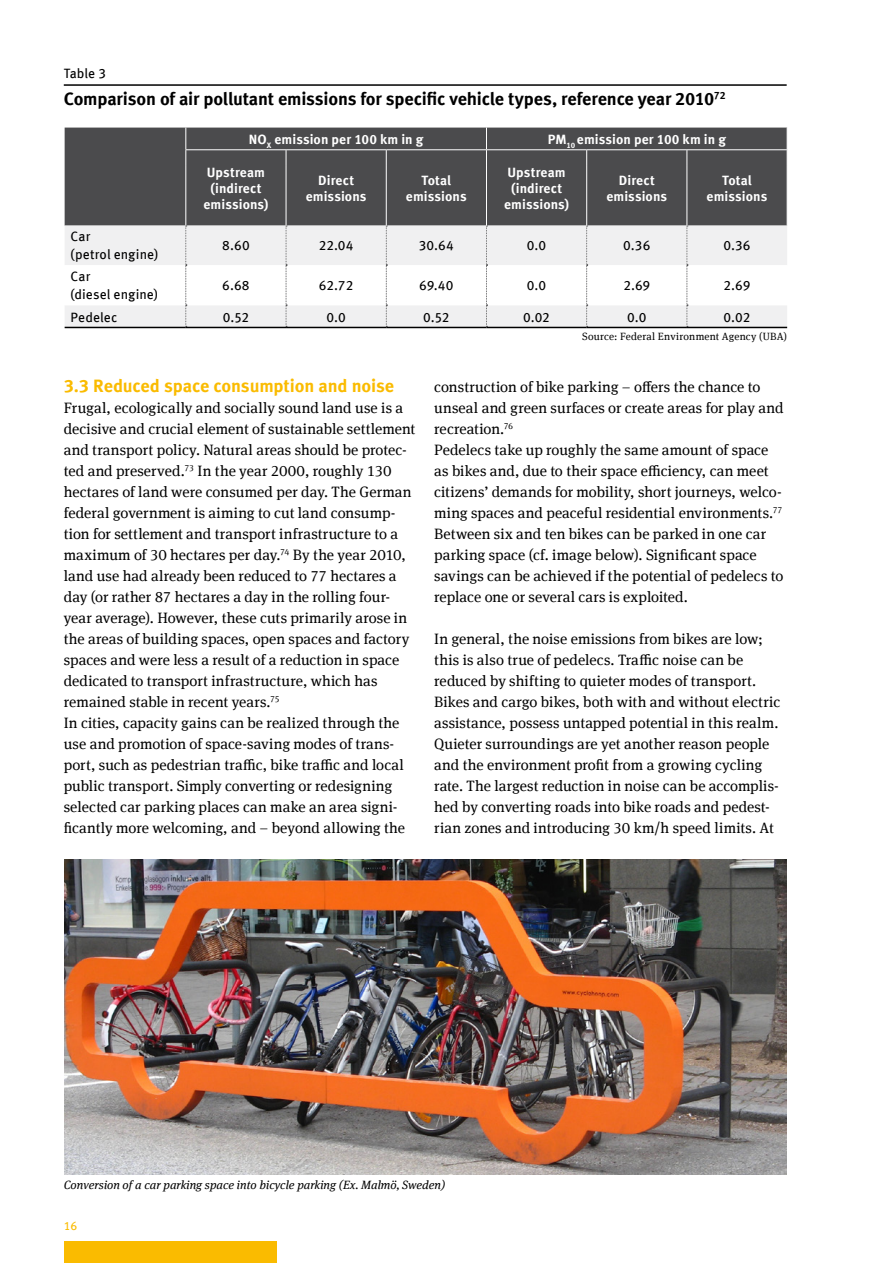
<style>
.page{position:relative;width:893px;height:1263px;background:#fff}
.page>*{position:absolute;margin:0;border:0;box-sizing:border-box;transform-origin:0 0}
.t1{font:700 18px "Meta Offc";letter-spacing:-.01em;color:#000}
.Überschrift_2{font:700 18px "Meta Offc";letter-spacing:-.01em;color:#fabb00}
.Mengentext{font:15px/21px "Meta Serif Offc";letter-spacing:.005em;color:#000}
.Tabelle{font:700 13.5px/16.2px "Meta Offc";letter-spacing:.005em;color:#fff}
.Tabelle-2{font:13.5px "Meta Offc Norm";letter-spacing:.005em;color:#000}
.t2{font:italic 12px "Meta Serif Offc";color:#000}
.t3{font:12px "Meta Offc Norm";color:#fabb00}
.t4{font:10.5px "Meta Serif Offc";letter-spacing:.02em;color:#000}
</style>
<div class="page">
<div style="left:64px;top:1242px;width:212px;height:21px;background:#fabb00"></div>
<hr style="left:64px;top:84px;width:723px;height:2px;background:#000">
<div style="left:65px;top:128px;width:722px;height:98px;background:#4b4b4d"></div>
<svg style="left:185px;top:128px;width:1px;height:38px"></svg>
<hr style="left:185px;top:166px;width:1px;height:60px;background:#fff">
<svg style="left:65px;top:226px;width:722px;height:101px"></svg>
<hr style="left:65px;top:327px;width:121px;height:1px;background:#000">
<hr style="left:186px;top:327px;width:100px;height:1px;background:#000">
<hr style="left:286px;top:327px;width:100px;height:1px;background:#000">
<hr style="left:386px;top:327px;width:100px;height:1px;background:#000">
<hr style="left:486px;top:327px;width:101px;height:1px;background:#000">
<hr style="left:587px;top:327px;width:100px;height:1px;background:#000">
<hr style="left:687px;top:327px;width:100px;height:1px;background:#000">
<hr style="left:185px;top:149px;width:101px;height:1px;background:#fff">
<hr style="left:286px;top:149px;width:100px;height:1px;background:#fff">
<hr style="left:386px;top:149px;width:100px;height:1px;background:#fff">
<hr style="left:486px;top:149px;width:101px;height:1px;background:#fff">
<hr style="left:587px;top:149px;width:100px;height:1px;background:#fff">
<hr style="left:687px;top:149px;width:100px;height:1px;background:#fff">
<svg style="left:286px;top:150px;width:1px;height:16px"></svg>
<svg style="left:386px;top:150px;width:1px;height:16px"></svg>
<svg style="left:486px;top:128px;width:1px;height:38px"></svg>
<svg style="left:586px;top:150px;width:1px;height:16px"></svg>
<svg style="left:687px;top:150px;width:1px;height:16px"></svg>
<hr style="left:286px;top:166px;width:1px;height:60px;background:#fff">
<hr style="left:386px;top:166px;width:1px;height:60px;background:#fff">
<hr style="left:486px;top:166px;width:1px;height:60px;background:#fff">
<hr style="left:586px;top:166px;width:1px;height:60px;background:#fff">
<hr style="left:687px;top:166px;width:1px;height:60px;background:#fff">
<img style="left:64px;top:860px;width:722px;height:315px">
<p class="Tabelle-2" style="left:64px;top:66px;width:44px">Table 3</p>
<p class="t1" style="left:64px;top:88px;width:663px">Comparison of air pollutant emissions for specific vehicle types, reference year 2010<sup>72</sup></p>
<p class="Tabelle" style="left:249px;top:131px;width:176px">NO<sub>X</sub> emission per 100 km in g</p>
<p class="Tabelle" style="left:548px;top:131px;width:180px">PM<sub>10</sub> emission per 100 km in g</p>
<p class="Tabelle" style="left:207px;top:164px;width:60px">Upstream (indirect</p>
<p class="Tabelle" style="left:203px;top:197px;width:66px">emissions)</p>
<p class="Tabelle" style="left:507px;top:164px;width:60px">Upstream (indirect</p>
<p class="Tabelle" style="left:504px;top:197px;width:66px">emissions)</p>
<p class="Tabelle" style="left:422px;top:172px;width:31px">Total</p>
<p class="Tabelle" style="left:406px;top:189px;width:62px">emissions</p>
<p class="Tabelle" style="left:722px;top:172px;width:31px">Total</p>
<p class="Tabelle" style="left:707px;top:189px;width:62px">emissions</p>
<p class="Tabelle" style="left:318px;top:172px;width:37px">Direct</p>
<p class="Tabelle" style="left:306px;top:189px;width:62px">emissions</p>
<p class="Tabelle" style="left:619px;top:172px;width:37px">Direct</p>
<p class="Tabelle" style="left:606px;top:189px;width:62px">emissions</p>
<p class="Tabelle-2" style="left:71px;top:228px;width:21px">Car</p>
<p class="Tabelle-2" style="left:71px;top:246px;width:89px">(petrol engine)</p>
<p class="Tabelle-2" style="left:71px;top:269px;width:21px">Car</p>
<p class="Tabelle-2" style="left:71px;top:287px;width:89px">(diesel engine)</p>
<p class="Tabelle-2" style="left:222px;top:237px;width:29px">8.60</p>
<p class="Tabelle-2" style="left:319px;top:237px;width:36px">22.04</p>
<p class="Tabelle-2" style="left:419px;top:237px;width:37px">30.64</p>
<p class="Tabelle-2" style="left:527px;top:237px;width:21px">0.0</p>
<p class="Tabelle-2" style="left:623px;top:237px;width:29px">0.36</p>
<p class="Tabelle-2" style="left:723px;top:237px;width:29px">0.36</p>
<p class="Tabelle-2" style="left:222px;top:278px;width:29px">6.68</p>
<p class="Tabelle-2" style="left:319px;top:278px;width:36px">62.72</p>
<p class="Tabelle-2" style="left:419px;top:278px;width:36px">69.40</p>
<p class="Tabelle-2" style="left:527px;top:278px;width:21px">0.0</p>
<p class="Tabelle-2" style="left:623px;top:278px;width:28px">2.69</p>
<p class="Tabelle-2" style="left:724px;top:278px;width:28px">2.69</p>
<p class="Tabelle-2" style="left:71px;top:309px;width:48px">Pedelec</p>
<p class="Tabelle-2" style="left:223px;top:309px;width:28px">0.52</p>
<p class="Tabelle-2" style="left:326px;top:309px;width:21px">0.0</p>
<p class="Tabelle-2" style="left:423px;top:309px;width:28px">0.52</p>
<p class="Tabelle-2" style="left:523px;top:309px;width:28px">0.02</p>
<p class="Tabelle-2" style="left:627px;top:309px;width:21px">0.0</p>
<p class="Tabelle-2" style="left:724px;top:309px;width:28px">0.02</p>
<p class="t4" style="left:582px;top:330px;width:206px">Source: Federal Environment Agency (UBA)</p>
<p class="Überschrift_2" style="left:64px;top:375px;width:332px">3.3 Reduced space consumption and noise</p>
<p class="Mengentext" style="left:64px;top:397px;width:353px">Frugal, ecologically and socially sound land use is a decisive and crucial element of sustainable settlement and transport policy. Natural areas should be protec&shy;ted and preserved.<sup>73</sup> In the year 2000, roughly 130 hectares of land were consumed per day. The German federal government is aiming to cut land consump&shy;tion for settlement and transport infrastructure to a maximum of 30 hectares per day.<sup>74</sup> By the year 2010, land use had already been reduced to 77 hectares a day (or rather 87 hectares a day in the rolling four&shy;year average). However, these cuts primarily arose in the areas of building spaces, open spaces and factory spaces and were less a result of a reduction in space dedicated to transport infrastructure, which has remained stable in recent years.<sup>75</sup></p>
<p class="Mengentext" style="left:64px;top:712px;width:343px">In cities, capacity gains can be realized through the use and promotion of space-saving modes of trans&shy;port, such as pedestrian traffic, bike traffic and local public transport. Simply converting or redesigning selected car parking places can make an area signi&shy;ficantly more welcoming, and – beyond allowing the</p>
<p class="Mengentext" style="left:434px;top:376px;width:351px">construction of bike parking – offers the chance to unseal and green surfaces or create areas for play and recreation.<sup>76</sup></p>
<p class="Mengentext" style="left:434px;top:439px;width:351px">Pedelecs take up roughly the same amount of space as bikes and, due to their space efficiency, can meet citizens’ demands for mobility, short journeys, welco&shy;ming spaces and peaceful residential environments.<sup>77<br></sup>Between six and ten bikes can be parked in one car parking space (cf. image below). Significant space savings can be achieved if the potential of pedelecs to replace one or several cars is exploited.</p>
<p class="Mengentext" style="left:434px;top:628px;width:348px">In general, the noise emissions from bikes are low; this is also true of pedelecs. Traffic noise can be reduced by shifting to quieter modes of transport.<br>Bikes and cargo bikes, both with and without electric assistance, possess untapped potential in this realm.<br>Quieter surroundings are yet another reason people and the environment profit from a growing cycling rate. The largest reduction in noise can be accomplis&shy;hed by converting roads into bike roads and pedest&shy;rian zones and introducing 30 km/h speed limits. At</p>
<p class="t2" style="left:64px;top:1178px;width:383px">Conversion of a car parking space into bicycle parking (Ex. Malmö, Sweden)</p>
<p class="t3" style="left:64px;top:1218px;width:15px">16</p>
</div>
